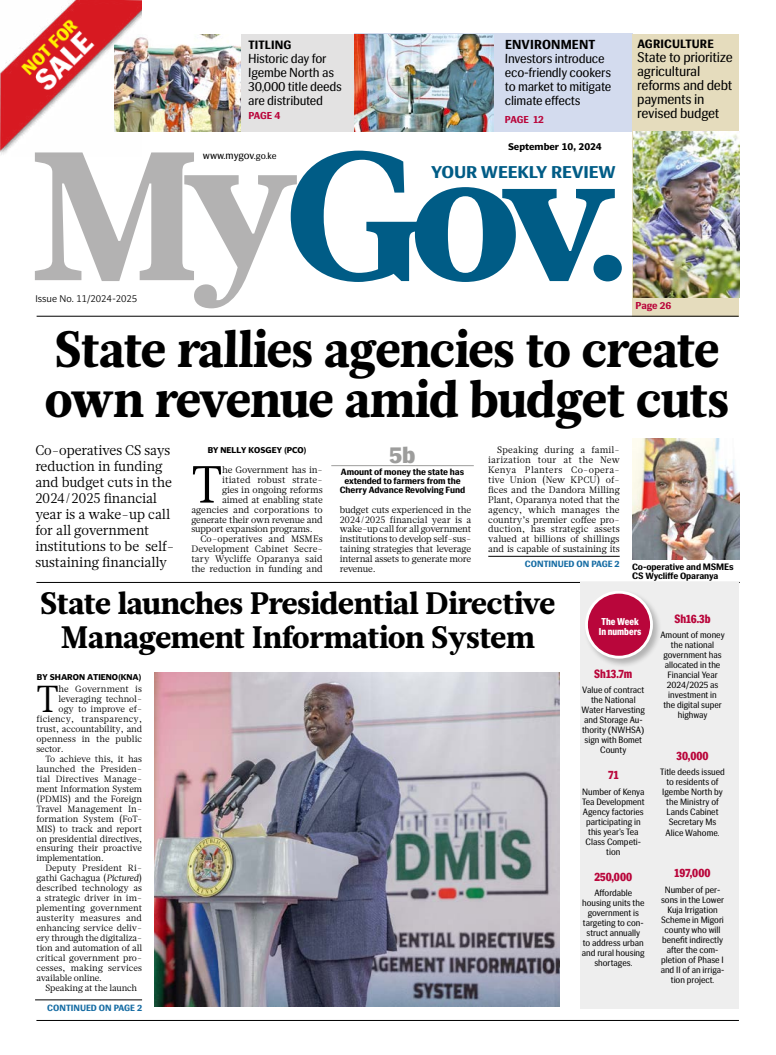
<style>
.page{position:relative;width:776px;height:1055px;background:#fff}
.page>*{position:absolute;margin:0;border:0;box-sizing:border-box;transform-origin:0 0}
.Paragraph_1_copy{font:52px "Glosa Text";color:#000}
.Main_headline{font:900 51px "Glosa Text";letter-spacing:-.01em;color:#000;scale:.96 1}
.Paragraph_1_copy-2{font:37.5px "Glosa Text";color:#000}
.EA_lead_headline{font:900 31px/34px "Glosa Text";letter-spacing:-.01em;color:#000;text-align:center}
.Paragraph_1_copy-3{font:800 23px "Siri";color:#9d9d9c}
.t1{font:700 17px "Siri";letter-spacing:-.01em;color:#005c86;scale:1.07 1}
.Paragraph_Style4{font:14px/16px "Glosa Text";color:#000}
.Headline_4{font:14px/14px "Siri";color:#000;scale:.95 1}
.Headline_4-2{font:13px/14px "Siri";color:#000;scale:.95 1}
.Headline_4-3{font:700 13px "Siri";letter-spacing:.01em;color:#000}
.Numbers{font:800 12px "Siri";color:#b9063b;scale:.84 1}
.Headline_4-4{font:700 12px "Siri";letter-spacing:.01em;color:#000}
.t2{font:10.3px "Siri";letter-spacing:-.01em;color:#000}
.Headline_4-5{font:700 10px "Siri";letter-spacing:-.01em;color:#b9063b}
.Paragraph_Style4-2{font:700 10px "Siri";letter-spacing:-.005em;color:#b9063b}
.t3{font:800 9.9px "Siri";color:#fff;scale:.84 1}
.t4{font:300 9.8px "Olisipone";color:#000}
.t5{font:700 9.8px "Olisipone";color:#000}
.Paragraph_1_copy-4{font:9.3px/10px "Glosa Text";letter-spacing:-.005em;color:#000;text-align:justify}
.Paragraph_1_copy-5{font:9.3px "Glosa Text";letter-spacing:.015em;color:#000}
.Numbers-2{font:9.2px/10px "Siri";color:#000;text-align:center;scale:.93 1}
.Paragraph_1_copy-6{font:9px/10px "Glosa Text";color:#000;text-align:justify}
.EA_subhead{font:700 9px/9px "Siri";letter-spacing:-.01em;color:#000}
.Paragraph_1_copy-7{font:9px "Glosa Text";letter-spacing:.02em;color:#000}
.t6{font:700 9px "Siri";color:#146ba3}
.Paragraph_Style4-3{font:700 8.5px "Olisipone";color:#000}
.s1{font-size:9.2px}
.s2{font-size:9.3px}
.s3{font-style:italic}
</style>
<div class="page">
<div style="left:354px;top:33px;width:278px;height:99px;background:#d3dbee"></div>
<div style="left:632px;top:34px;width:106px;height:282px;background:#e5dcbd"></div>
<div style="left:175px;top:34px;width:179px;height:98px;background:#e3e2e2"></div>
<svg style="left:297px;top:151px;width:317px;height:131px"></svg>
<svg style="left:35px;top:152px;width:262px;height:156px"></svg>
<div style="left:593px;top:255px;width:28px;height:26px;background:#005c86;border-radius:50%"></div>
<img style="left:632px;top:438px;width:107px;height:121px">
<hr style="left:37px;top:316px;width:701px;height:1px;background:#000">
<img style="left:633px;top:132px;width:106px;height:165px">
<hr style="left:488px;top:556px;width:131px;height:1px;background:#000">
<hr style="left:331px;top:465px;width:142px;height:1px;background:#9d9d9c">
<hr style="left:36px;top:582px;width:703px;height:1px;background:#000">
<div style="left:580px;top:582px;width:158px;height:427px;background:#eee"></div>
<div style="left:583px;top:589px;width:79px;height:79px;background:#000;opacity:.25"></div>
<div style="left:586px;top:592px;width:65px;height:65px;background:#b9063b;border-radius:50%"></div>
<div style="left:585px;top:591px;width:67px;height:67px;border:3px solid #fff;border-radius:50%"></div>
<img style="left:354px;top:34px;width:139px;height:98px">
<img style="left:141px;top:34px;width:99px;height:98px">
<hr style="left:36px;top:1019px;width:702px;height:1px;background:#000">
<hr style="left:35px;top:999px;width:107px;height:1px;background:#000">
<img style="left:154px;top:673px;width:405px;height:333px">
<img style="left:0;top:0;width:141px;height:158px">
<p class="t4" style="left:35px;top:292px;width:103px">Issue No. 11/2024-2025</p>
<p class="Headline_4-4" style="left:248px;top:38px;width:45px">TITLING</p>
<p class="Headline_4-2" style="left:248px;top:52px;width:100px">Historic day for<br>Igembe North as<br>30,000 title deeds are distributed</p>
<p class="Headline_4-5" style="left:248px;top:110px;width:34px">PAGE 4</p>
<p class="t2" style="left:203px;top:149px;width:75px">www.mygov.<span class="s1">go.ke</span></p>
<p class="Headline_4-3" style="left:505px;top:37px;width:92px">ENVIRONMENT</p>
<p class="Headline_4-2" style="left:504px;top:52px;width:114px">Investors introduce eco-friendly cookers to market to mitigate climate effects</p>
<p class="Headline_4-5" style="left:505px;top:114px;width:40px">PAGE 12</p>
<p class="t5" style="left:508px;top:141px;width:95px">September 10, 2024</p>
<p class="t1" style="left:431px;top:162px;width:174px">YOUR WEEKLY REVIEW</p>
<p class="Headline_4-4" style="left:637px;top:36px;width:78px">AGRICULTURE</p>
<p class="Headline_4" style="left:637px;top:50px;width:102px">State to prioritize agricultural reforms and debt payments in revised budget</p>
<p class="Paragraph_Style4-2" style="left:635px;top:300px;width:37px">Page 26</p>
<p class="Main_headline" style="left:55px;top:316px;width:693px">State rallies agencies to create</p>
<p class="Main_headline" style="left:45px;top:366px;width:714px">own revenue amid budget cuts</p>
<p class="Paragraph_Style4" style="left:35px;top:442px;width:140px">Co-operatives CS says reduction in funding and budget cuts in the<br>2024/2025 financial year is a wake-up call for all government institutions to be self&shy;sustaining financially</p>
<p class="Paragraph_Style4-3" style="left:208px;top:444px;width:100px">BY NELLY KOSGEY (PCO)</p>
<p class="Paragraph_1_copy" style="left:191px;top:450px;width:33px">T</p>
<p class="Paragraph_1_copy-4" style="left:222px;top:464px;width:102px">he Government has in-</p>
<p class="Paragraph_1_copy-5" style="left:222px;top:473px;width:102px">itiated robust strate-</p>
<p class="Paragraph_1_copy-4" style="left:222px;top:484px;width:102px">gies in ongoing reforms</p>
<p class="Paragraph_1_copy-4" style="left:222px;top:494px;width:102px">aimed at enabling state</p>
<p class="Paragraph_1_copy-4" style="left:191px;top:504px;width:133px">agencies and corporations to</p>
<p class="Paragraph_1_copy-4" style="left:191px;top:514px;width:133px">generate their own revenue and</p>
<p class="Paragraph_1_copy-4" style="left:191px;top:524px;width:123px">support expansion programs.</p>
<p class="Paragraph_1_copy-4" style="left:191px;top:534px;width:133px;text-indent:9px">Co-operatives and MSMEs Development Cabinet Secre&shy;tary Wycliffe Oparanya said the reduction in funding and</p>
<p class="Paragraph_1_copy-3" style="left:389px;top:441px;width:27px">5b</p>
<p class="EA_subhead" style="left:340px;top:467px;width:127px;text-align:center">Amount of money the state has extended to farmers from the<br>Cherry Advance Revolving Fund</p>
<p class="Paragraph_1_copy-4" style="left:339px;top:504px;width:133px">budget cuts experienced in the 2024/2025 financial year is a wake-up call for all government institutions to develop self-sus&shy;taining strategies that leverage internal assets to generate more revenue.</p>
<p class="Paragraph_1_copy-4" style="left:488px;top:444px;width:133px;text-indent:9px">Speaking during a famil&shy;iarization tour at the New Kenya Planters Co-opera&shy;tive Union (New KPCU) of&shy;fices and the Dandora Milling Plant, Oparanya noted that the agency, which manages the country’s premier coffee pro&shy;duction, has strategic assets valued at billions of shillings and is capable of sustaining its</p>
<p class="t6" style="left:524px;top:558px;width:96px">CONTINUED ON PAGE 2</p>
<p class="EA_subhead" style="left:632px;top:562px;width:103px">Co-operative and <span class="s2">MSMEs<br>CS</span> Wycliffe Oparanya</p>
<p class="EA_lead_headline" style="left:40px;top:587px;width:516px">State launches Presidential Directive<br>Management Information System</p>
<p class="Paragraph_Style4-3" style="left:37px;top:671px;width:106px">BY SHARON ATIENO(KNA)</p>
<p class="Paragraph_1_copy-2" style="left:36px;top:674px;width:24px">T</p>
<p class="Paragraph_1_copy-6" style="left:59px;top:684px;width:85px">he Government is</p>
<p class="Paragraph_1_copy-6" style="left:59px;top:694px;width:85px">leveraging technol-</p>
<p class="Paragraph_1_copy-6" style="left:59px;top:704px;width:85px">ogy to improve ef-</p>
<p class="Paragraph_1_copy-7" style="left:36px;top:713px;width:107px">ficiency, transparency,</p>
<p class="Paragraph_1_copy-6" style="left:36px;top:723px;width:107px">trust, accountability, and</p>
<p class="Paragraph_1_copy-7" style="left:36px;top:732px;width:107px">openness in the public</p>
<p class="Paragraph_1_copy-6" style="left:36px;top:743px;width:29px">sector.</p>
<p class="Paragraph_1_copy-6" style="left:36px;top:753px;width:107px;text-indent:9px">To achieve this, it has launched the Presiden&shy;tial Directives Manage&shy;ment Information System (PDMIS) and the Foreign Travel Management In&shy;formation System (FoT-MIS) to track and report on presidential directives, ensuring their proactive implementation.</p>
<p class="Paragraph_1_copy-6" style="left:36px;top:863px;width:107px;text-indent:9px">Deputy President Ri&shy;gathi Gachagua (<span class="s3">Pictured</span>) described technology as a strategic driver in im&shy;plementing government austerity measures and enhancing service deliv&shy;ery through the digitaliza&shy;tion and automation of all critical government pro&shy;cesses, making services available online.</p>
<p class="Paragraph_1_copy-6" style="left:45px;top:983px;width:93px">Speaking at the launch</p>
<p class="t6" style="left:47px;top:1002px;width:96px">CONTINUED ON PAGE 2</p>
<p class="t3" style="left:601px;top:615px;width:46px">The Week</p>
<p class="t3" style="left:598px;top:625px;width:52px">In numbers</p>
<p class="Numbers" style="left:594px;top:666px;width:47px">Sh13.7m</p>
<p class="Numbers-2" style="left:581px;top:685px;width:70px">Value of contract the National<br>Water Harvesting and Storage Au&shy;thority (NWHSA) sign with Bomet<br>County</p>
<p class="Numbers" style="left:608px;top:767px;width:14px">71</p>
<p class="Numbers-2" style="left:582px;top:786px;width:69px">Number of Kenya<br>Tea Development<br>Agency factories participating in this year’s Tea<br>Class Competi&shy;tion</p>
<p class="Numbers" style="left:594px;top:869px;width:46px">250,000</p>
<p class="Numbers-2" style="left:581px;top:888px;width:69px">Affordable housing units the government is targeting to con&shy;struct annually to address urban and rural housing shortages.</p>
<p class="Numbers" style="left:674px;top:611px;width:44px">Sh16.3b</p>
<p class="Numbers-2" style="left:660px;top:630px;width:71px">Amount of money the national government has allocated in the<br>Financial Year<br>2024/2025 as investment in<br>the digital super highway</p>
<p class="Numbers" style="left:676px;top:748px;width:39px">30,000</p>
<p class="Numbers-2" style="left:660px;top:767px;width:71px">Title deeds issued to residents of<br>Igembe North by the Ministry of<br>Lands Cabinet<br>Secretary Ms<br>Alice Wahome.</p>
<p class="Numbers" style="left:674px;top:865px;width:44px">197,000</p>
<p class="Numbers-2" style="left:660px;top:884px;width:70px">Number of per&shy;sons in the Lower<br>Kuja Irrigation<br>Scheme in Migori county who will benefit indirectly after the com&shy;pletion of Phase I and II of an irriga&shy;tion project.</p>
</div>
